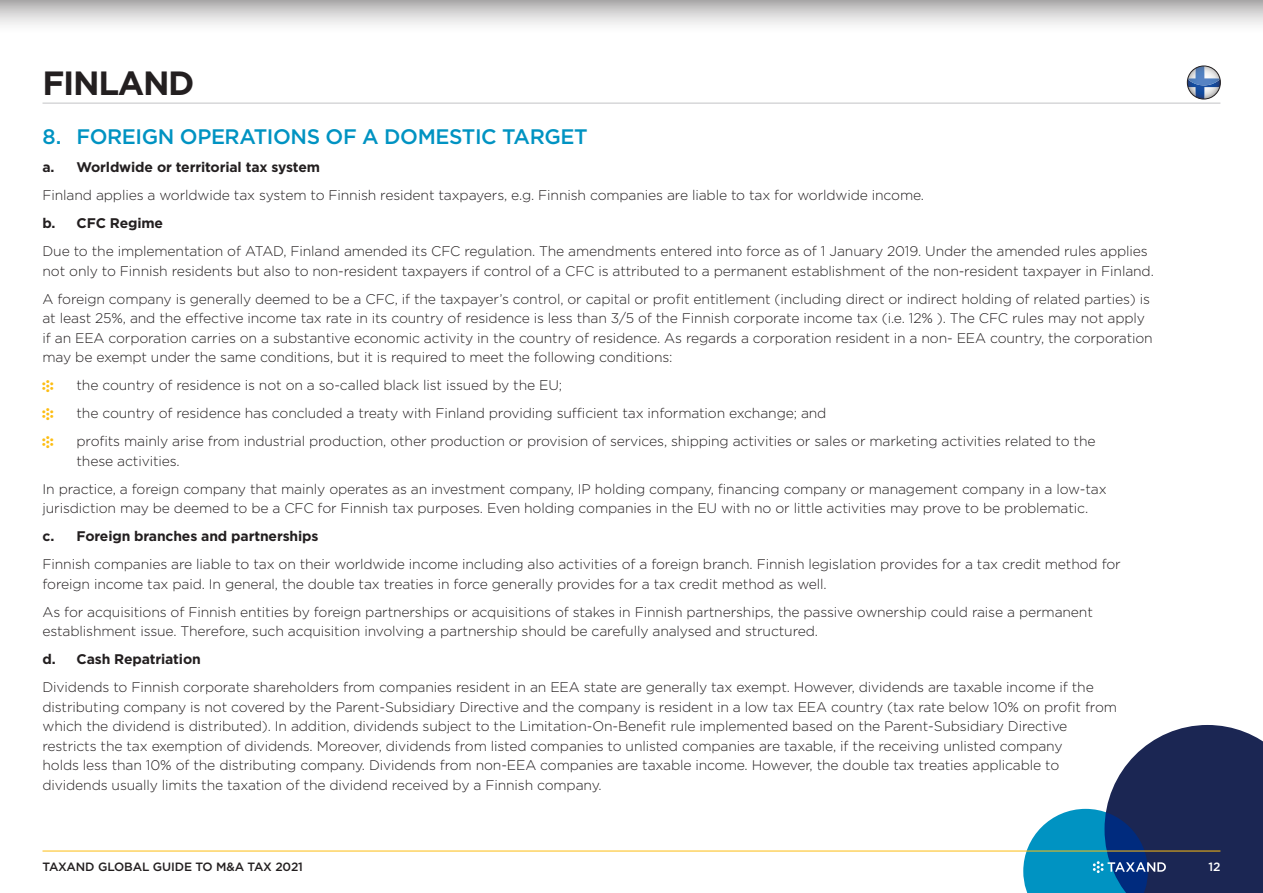
<style>
.page{position:relative;width:1263px;height:893px;background:#fff}
.page>*{position:absolute;margin:0;border:0;box-sizing:border-box;transform-origin:0 0}
.t1{font:700 33.6px "Gotham";letter-spacing:-.04em;color:#231f20}
.t2{font:500 21px "Gotham";letter-spacing:-.02em;color:#0093c2}
.Body_Text{font:300 13.95px/19.5px "Gotham";letter-spacing:-.01em;color:#231f20}
.t3{font:700 13.95px "Gotham";letter-spacing:-.01em;color:#231f20}
.t4{font:500 12px "Gotham";letter-spacing:-.01em;color:#231f20}
.t5{font:500 12px "Gotham";color:#fff}
.s1{font-family:"Gotham Tax And";color:#fdbd12}
</style>
<div class="page">
<svg style="left:1023px;top:725px;width:240px;height:168px"></svg>
<hr style="left:43px;top:103px;width:1177px;height:1px;background:#c2c3c5">
<hr style="left:43px;top:851px;width:1177px;height:1px;background:#fdbd12">
<svg style="left:0;top:0;width:1263px;height:25px;background:#d2d1d1"></svg>
<svg style="left:1186px;top:76px;width:35px;height:23px"></svg>
<img style="left:1188px;top:66px;width:32px;height:19px">
<div style="left:1187px;top:66px;width:33px;height:33px;border:1px solid #231f20;border-radius:50%"></div>
<h1 class="t1" style="left:43px;top:61px;width:153px">FINLAND</h1>
<p class="t2" style="left:43px;top:123px;width:547px">8. FOREIGN OPERATIONS OF A DOMESTIC TARGET</p>
<p class="t3" style="left:43px;top:158px;width:279px">a. Worldwide or territorial tax system</p>
<p class="Body_Text" style="left:43px;top:185px;width:883px">Finland applies a worldwide tax system to Finnish resident taxpayers, e.g. Finnish companies are liable to tax for worldwide income.</p>
<p class="t3" style="left:43px;top:214px;width:122px">b. CFC Regime</p>
<p class="Body_Text" style="left:43px;top:241px;width:1113px">Due to the implementation of ATAD, Finland amended its CFC regulation. The amendments entered into force as of 1 January 2019. Under the amended rules applies not only to Finnish residents but also to non‑resident taxpayers if control of a CFC is attributed to a permanent establishment of the non‑resident taxpayer in Finland.</p>
<p class="Body_Text" style="left:43px;top:289px;width:1112px">A foreign company is generally deemed to be a CFC, if the taxpayer’s control, or capital or profit entitlement (including direct or indirect holding of related parties) is at least 25%, and the effective income tax rate in its country of residence is less than 3/5 of the Finnish corporate income tax (i.e. 12% ). The CFC rules may not apply if an EEA corporation carries on a substantive economic activity in the country of residence. As regards a corporation resident in a non- EEA country, the corporation may be exempt under the same conditions, but it is required to meet the following conditions:</p>
<p class="Body_Text" style="left:43px;top:375px;width:521px"><span class="s1">•</span> the country of residence is not on a so‑called black list issued by the EU;</p>
<p class="Body_Text" style="left:43px;top:403px;width:785px"><span class="s1">•</span> the country of residence has concluded a treaty with Finland providing sufficient tax information exchange; and</p>
<p class="Body_Text" style="left:77px;top:431px;width:1020px;text-indent:-34px"><span class="s1">•</span> profits mainly arise from industrial production, other production or provision of services, shipping activities or sales or marketing activities related to the these activities.</p>
<p class="Body_Text" style="left:43px;top:479px;width:1066px">In practice, a foreign company that mainly operates as an investment company, IP holding company, financing company or management company in a low‑tax jurisdiction may be deemed to be a CFC for Finnish tax purposes. Even holding companies in the EU with no or little activities may prove to be problematic.</p>
<p class="t3" style="left:43px;top:527px;width:277px">c. Foreign branches and partnerships</p>
<p class="Body_Text" style="left:43px;top:554px;width:1080px">Finnish companies are liable to tax on their worldwide income including also activities of a foreign branch. Finnish legislation provides for a tax credit method for foreign income tax paid. In general, the double tax treaties in force generally provides for a tax credit method as well.</p>
<p class="Body_Text" style="left:43px;top:602px;width:1052px">As for acquisitions of Finnish entities by foreign partnerships or acquisitions of stakes in Finnish partnerships, the passive ownership could raise a permanent establishment issue. Therefore, such acquisition involving a partnership should be carefully analysed and structured.</p>
<p class="t3" style="left:43px;top:650px;width:160px">d. Cash Repatriation</p>
<p class="Body_Text" style="left:43px;top:677px;width:1076px">Dividends to Finnish corporate shareholders from companies resident in an EEA state are generally tax exempt. However, dividends are taxable income if the distributing company is not covered by the Parent‑Subsidiary Directive and the company is resident in a low tax EEA country (tax rate below 10% on profit from which the dividend is distributed). In addition, dividends subject to the Limitation‑On‑Benefit rule implemented based on the Parent‑Subsidiary Directive restricts the tax exemption of dividends. Moreover, dividends from listed companies to unlisted companies are taxable, if the receiving unlisted company<br>holds less than 10% of the distributing company. Dividends from non‑EEA companies are taxable income. However, the double tax treaties applicable to dividends usually limits the taxation of the dividend received by a Finnish company.</p>
<p class="t4" style="left:43px;top:859px;width:262px">TAXAND GLOBAL GUIDE TO M&amp;A TAX 2021</p>
<p class="t5" style="left:1208px;top:859px;width:13px">12</p>
</div>
